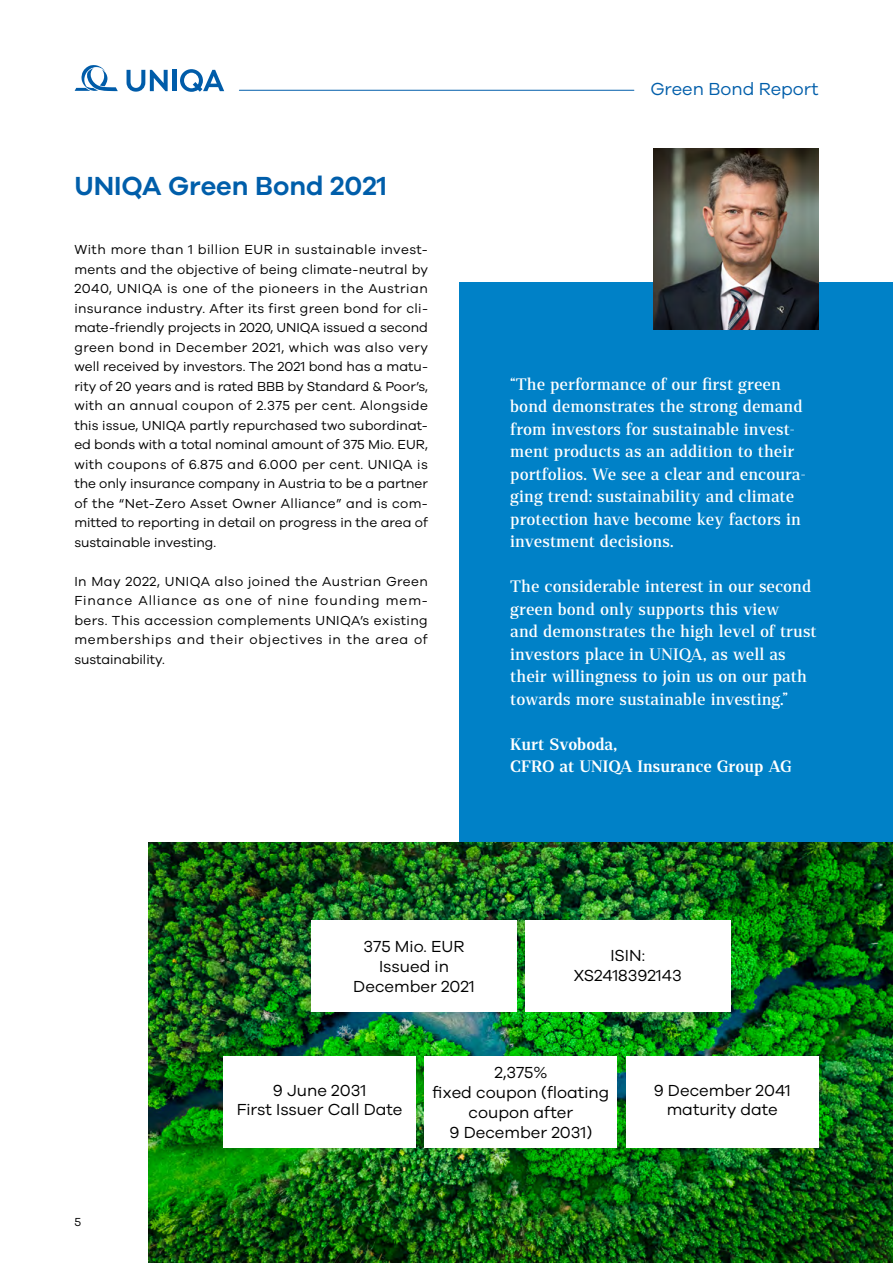
<style>
.page{position:relative;width:893px;height:1263px;background:#fff}
.page>*{position:absolute;margin:0;border:0;box-sizing:border-box;transform-origin:0 0}
.t1{font:600 27px "UNIQA Galano";color:#005eaa}
.t2{font:18px "UNIQA Galano";color:#005eaa}
.t3{font:500 16.5px/22.5px "Rolleston Display";color:#fff}
.t4{font:16.5px/19.8px "UNIQA Galano";color:#000;text-align:center}
.t5{font:600 16.5px/22.5px "Rolleston Display";color:#fff}
.t6{font:13.5px/19.5px "UNIQA Galano";color:#000;text-align:justify}
.t7{font:12px "UNIQA Galano";color:#000}
</style>
<div class="page">
<svg style="left:75px;top:65px;width:43px;height:26px"></svg>
<svg style="left:127px;top:70px;width:41px;height:22px"></svg>
<hr style="left:172px;top:70px;width:4px;height:21px;background:#005ca9">
<svg style="left:180px;top:69px;width:44px;height:23px"></svg>
<hr style="left:239px;top:90px;width:395px;height:1px;background:#005eaa">
<div style="left:459px;top:283px;width:434px;height:559px;background:#0081c7"></div>
<img style="left:149px;top:842px;width:744px;height:421px">
<div style="left:311px;top:920px;width:206px;height:91px;background:#fff"></div>
<div style="left:223px;top:1057px;width:193px;height:91px;background:#fff"></div>
<div style="left:425px;top:1057px;width:192px;height:91px;background:#fff"></div>
<div style="left:626px;top:1057px;width:193px;height:91px;background:#fff"></div>
<div style="left:525px;top:920px;width:205px;height:91px;background:#fff"></div>
<img style="left:653px;top:149px;width:166px;height:181px">
<h1 class="t1" style="left:74px;top:170px;width:314px">UNIQA Green Bond 2021</h1>
<p class="t6" style="left:74px;top:240px;width:355px">With more than 1 billion EUR in sustainable invest&shy;ments and the objective of being climate-neutral by 2040, UNIQA is one of the pioneers in the Austrian insurance industry. After its first green bond for cli&shy;mate-friendly projects in 2020, UNIQA issued a second green bond in December 2021, which was also very well received by investors. The 2021 bond has a matu&shy;rity of 20 years and is rated BBB by Standard &amp; Poor’s, with an annual coupon of 2.375 per cent. Alongside this issue, UNIQA partly repurchased two subordinat&shy;ed bonds with a total nominal amount of 375 Mio. EUR, with coupons of 6.875 and 6.000 per cent. UNIQA is the only insurance company in Austria to be a partner of the “Net-Zero Asset Owner Alliance” and is com&shy;mitted to reporting in detail on progress in the area of sustainable investing.</p>
<p class="t6" style="left:74px;top:571px;width:355px">In May 2022, UNIQA also joined the Austrian Green Finance Alliance as one of nine founding mem&shy;bers. This accession complements UNIQA’s existing memberships and their objectives in the area of sustainability.</p>
<h2 class="t2" style="left:650px;top:78px;width:170px">Green Bond Report</h2>
<p class="t3" style="left:510px;top:373px;width:297px">“The performance of our first green bond demonstrates the strong demand from investors for sustainable invest&shy;ment products as an addition to their portfolios. We see a clear and encoura&shy;ging trend: sustainability and climate protection have become key factors in investment decisions.</p>
<p class="t3" style="left:510px;top:575px;width:308px">The considerable interest in our second green bond only supports this view<br>and demonstrates the high level of trust investors place in UNIQA, as well as their willingness to join us on our path towards more sustainable investing.”</p>
<p class="t5" style="left:510px;top:733px;width:283px">Kurt Svoboda,<br>CFRO at UNIQA Insurance Group AG</p>
<p class="t4" style="left:353px;top:936px;width:123px">375 Mio. EUR<br>Issued in<br>December 2021</p>
<p class="t4" style="left:574px;top:945px;width:109px">ISIN:<br>XS2418392143</p>
<p class="t7" style="left:75px;top:1215px;width:8px">5</p>
<p class="t4" style="left:433px;top:1062px;width:178px">2,375%<br>fixed coupon (floating coupon after<br>9 December 2031)</p>
<p class="t4" style="left:237px;top:1080px;width:167px">9 June 2031<br>First Issuer Call Date</p>
<p class="t4" style="left:654px;top:1080px;width:139px">9 December 2041 maturity date</p>
</div>
